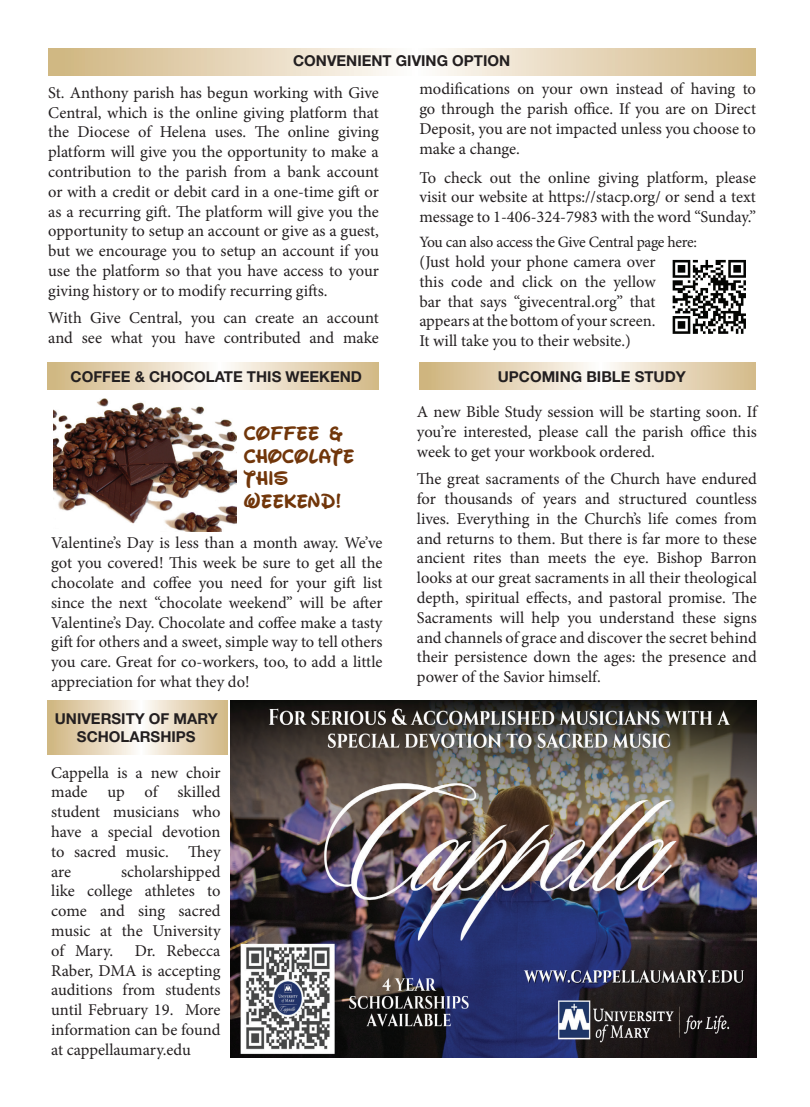
<style>
.page{position:relative;width:810px;height:1107px;background:#fff}
.page>*{position:absolute;margin:0;border:0;box-sizing:border-box;transform-origin:0 0}
.t1{font:700 19.5px/22.5px "Waltograph UI";color:#71360a}
.t2{font:16.5px/19.8px "Minion Pro";color:#231f20;text-align:justify}
.t3{font:15.75px "Minion Pro";letter-spacing:-.03em;color:#231f20}
.t4{font:700 15px/18px "Helvetica Neue LT Std";color:#231f20;text-align:center}
</style>
<div class="page">
<img style="left:54px;top:399px;width:183px;height:133px">
<svg style="left:48px;top:363px;width:331px;height:27px;background:#e6d8bc"></svg>
<svg style="left:419px;top:363px;width:337px;height:27px;background:#e6d7bb"></svg>
<svg style="left:48px;top:48px;width:708px;height:27px;background:#e6d8bc"></svg>
<img style="left:230px;top:700px;width:527px;height:358px">
<svg style="left:48px;top:700px;width:179px;height:54px;background:#e7d8bc"></svg>
<img style="left:672px;top:259px;width:74px;height:75px">
<p class="t4" style="left:293px;top:51px;width:219px">CONVENIENT GIVING OPTION</p>
<p class="t2" style="left:419px;top:79px;width:338px">modifications on your own instead of having to go through the parish office. If you are on Direct Deposit, you are not impacted unless you choose to make a change.</p>
<p class="t2" style="left:419px;top:168px;width:338px">To check out the online giving platform, please visit our website at https://stacp.org/ or send a text message to 1-406-324-7983 with the word “Sunday.”</p>
<p class="t3" style="left:419px;top:232px;width:279px">You can also access the Give Central page here:</p>
<p class="t2" style="left:419px;top:252px;width:238px">(Just hold your phone camera over this code and click on the yellow bar that says “givecentral.org” that appears at the bottom of your screen.<br>It will take you to their website.)</p>
<p class="t2" style="left:48px;top:83px;width:332px">St. Anthony parish has begun working with Give Central, which is the online giving platform that the Diocese of Helena uses. The online giving platform will give you the opportunity to make a contribution to the parish from a bank account or with a credit or debit card in a one-time gift or as a recurring gift. The platform will give you the opportunity to setup an account or give as a guest, but we encourage you to setup an account if you use the platform so that you have access to your giving history or to modify recurring gifts.</p>
<p class="t2" style="left:48px;top:308px;width:332px">With Give Central, you can create an account and see what you have contributed and make</p>
<p class="t4" style="left:71px;top:368px;width:293px">COFFEE &amp; CHOCOLATE THIS WEEKEND</p>
<p class="t4" style="left:498px;top:368px;width:190px">UPCOMING BIBLE STUDY</p>
<p class="t1" style="left:244px;top:422px;width:112px">COfFEE &amp;<br>CHOCOLATE this<br>WEEKEND!</p>
<p class="t2" style="left:51px;top:533px;width:333px">Valentine’s Day is less than a month away. We’ve got you covered! This week be sure to get all the chocolate and coffee you need for your gift list since the next “chocolate weekend” will be after Valentine’s Day. Chocolate and coffee make a tasty gift for others and a sweet, simple way to tell others you care. Great for co-workers, too, to add a little appreciation for what they do!</p>
<p class="t4" style="left:55px;top:710px;width:164px">UNIVERSITY OF MARY<br>SCHOLARSHIPS</p>
<p class="t2" style="left:51px;top:763px;width:171px">Cappella is a new choir made up of skilled student musicians who have a special devotion to sacred music. They are</p>
<p class="t2" style="left:51px;top:862px;width:171px;text-indent:70px">scholarshipped like college athletes to come and sing sacred music at the University of Mary.</p>
<p class="t2" style="left:51px;top:941px;width:171px;text-indent:84px">Dr. Rebecca Raber, DMA is accepting auditions from students until February 19. More information can be found at cappellaumary.edu</p>
<p class="t2" style="left:417px;top:402px;width:343px">A new Bible Study session will be starting soon. If you’re interested, please call the parish office this week to get your workbook ordered.</p>
<p class="t2" style="left:417px;top:469px;width:341px">The great sacraments of the Church have endured for thousands of years and structured countless lives. Everything in the Church’s life comes from and returns to them. But there is far more to these ancient rites than meets the eye. Bishop Barron looks at our great sacraments in all their theological depth, spiritual effects, and pastoral promise. The Sacraments will help you understand these signs and channels of grace and discover the secret behind their persistence down the ages: the presence and power of the Savior himself.</p>
</div>
